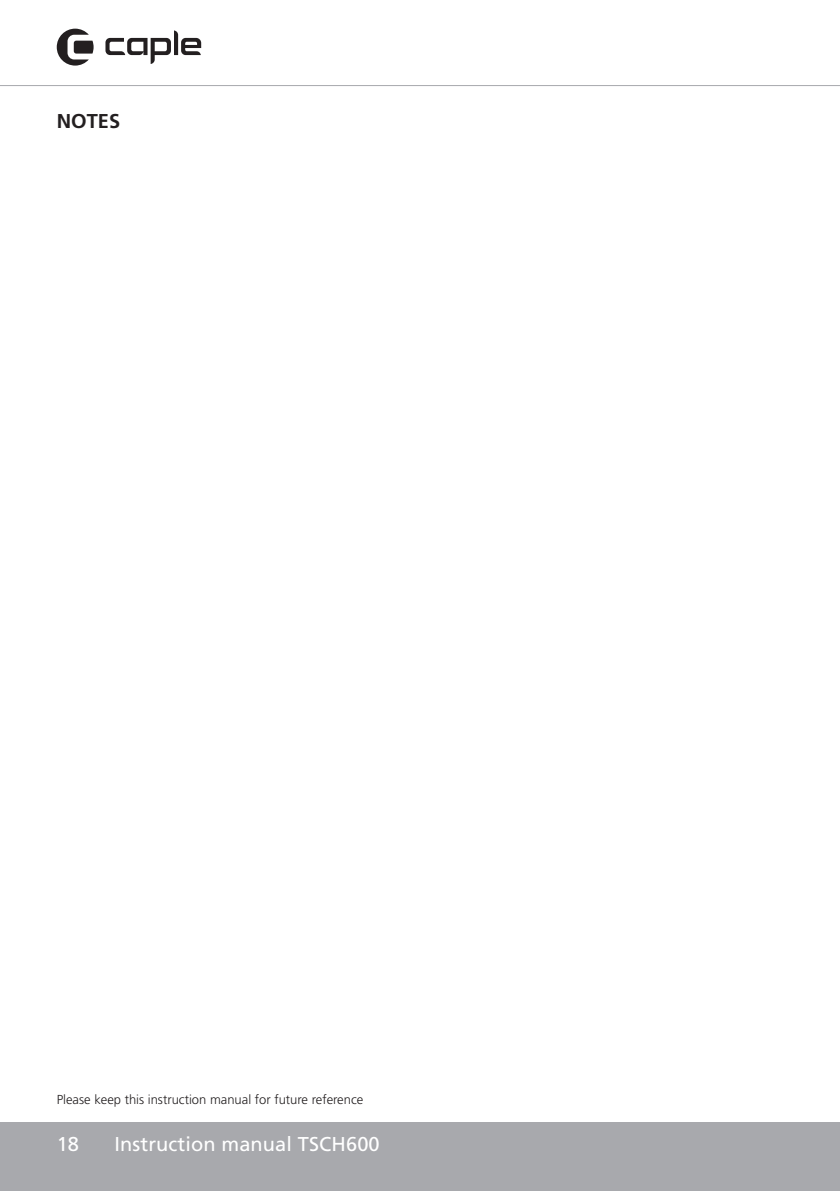
<style>
.page{position:relative;width:840px;height:1191px;background:#fff}
.page>*{position:absolute;margin:0;border:0;box-sizing:border-box;transform-origin:0 0}
.t1{font:20px "Frutiger";letter-spacing:.005em;color:#fff}
.Main_heading{font:700 20px "Frutiger";color:#231f20}
.t2{font:300 13px "Frutiger";color:#231f20}
</style>
<div class="page">
<div style="left:0;top:1123px;width:839px;height:68px;background:#a8a9ad"></div>
<hr style="left:0;top:85px;width:839px;height:1px;background:#a8a9ad">
<svg style="left:57px;top:29px;width:36px;height:37px"></svg>
<svg style="left:105px;top:30px;width:96px;height:34px"></svg>
<p class="Main_heading" style="left:57px;top:110px;width:65px">NOTES</p>
<p class="t2" style="left:57px;top:1092px;width:308px">Please keep this instruction manual for future reference</p>
<h1 class="t1" style="left:57px;top:1132px;width:24px">18</h1>
<h1 class="t1" style="left:115px;top:1132px;width:266px">Instruction manual TSCH600</h1>
</div>
